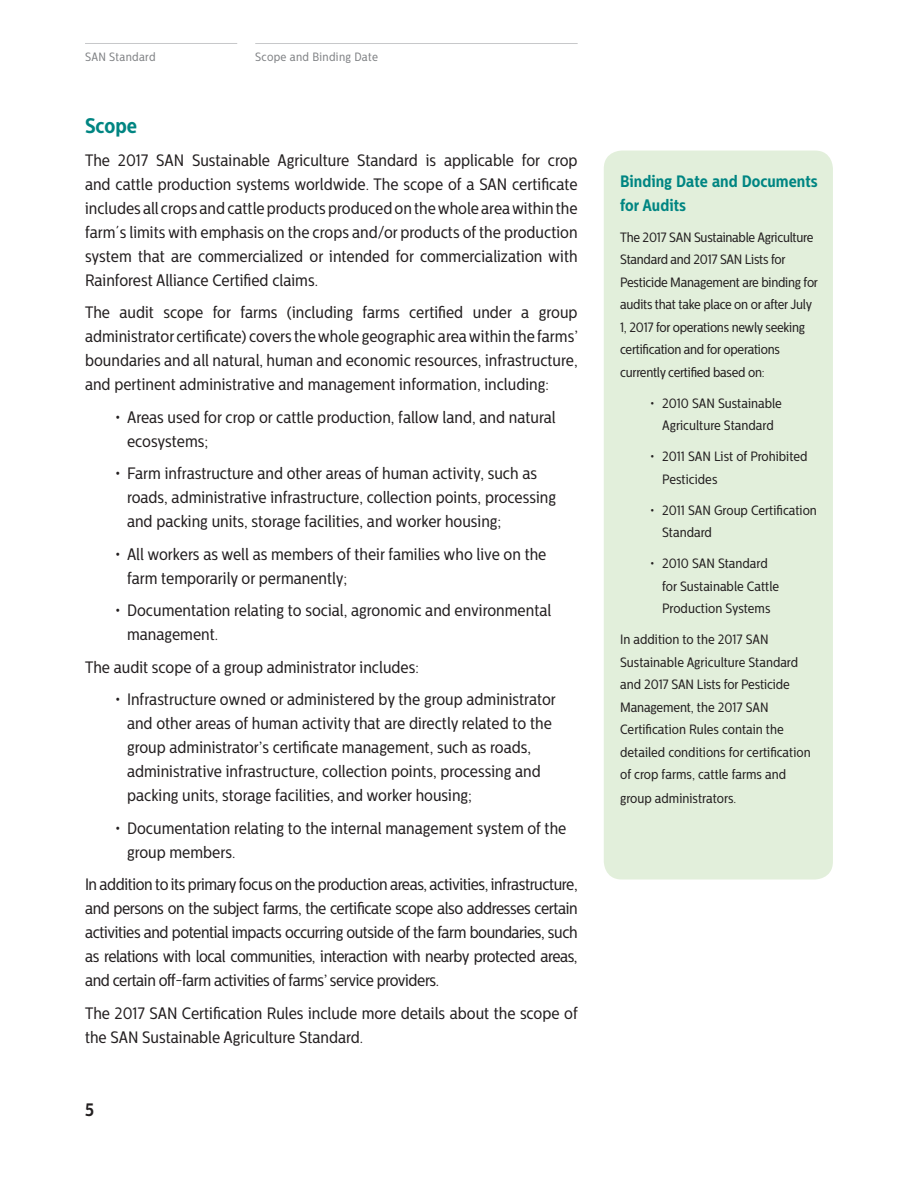
<style>
.page{position:relative;width:918px;height:1188px;background:#fff}
.page>*{position:absolute;margin:0;border:0;box-sizing:border-box;transform-origin:0 0}
.H1-mancha{font:700 21px "Centrale Sans Cnd";color:#008582}
.t1{font:700 18px "Centrale Sans Cnd";color:#231f20}
.Mancha{font:16.5px/24px "Centrale Sans Cnd";color:#231f20}
.H2-mancha{font:700 16.5px/24px "Centrale Sans Cnd";color:#008582}
.H1-mancha-2{font:13.5px/22.5px "Centrale Sans Cnd";letter-spacing:-.02em;color:#231f20}
.Mancha-2{font:13.5px/22.5px "Centrale Sans Cnd";color:#231f20}
.H1-mancha-3{font:13.5px/22.5px "Centrale Sans Cnd";color:#231f20}
.t2{font:12px "Centrale Sans Cnd";letter-spacing:.025em;color:#808285}
</style>
<div class="page">
<hr style="left:85px;top:43px;width:152px;height:1px;background:#c7c8ca">
<hr style="left:255px;top:43px;width:323px;height:1px;background:#c7c8ca">
<div style="left:604px;top:151px;width:229px;height:729px;background:#e2efdb;border-radius:18px"></div>
<p class="t2" style="left:85px;top:49px;width:72px">SAN Standard</p>
<p class="t2" style="left:255px;top:49px;width:124px">Scope and Binding Date</p>
<p class="H1-mancha" style="left:85px;top:113px;width:54px">Scope</p>
<p class="Mancha" style="left:85px;top:148px;width:494px;text-align:justify">The 2017 SAN Sustainable Agriculture Standard is applicable for crop and cattle production systems worldwide. The scope of a SAN certificate includes all crops and cattle products produced on the whole area within the farm´s limits with emphasis on the crops and/or products of the production system that are commercialized or intended for commercialization with Rainforest Alliance Certified claims.</p>
<p class="Mancha" style="left:85px;top:301px;width:494px;text-align:justify">The audit scope for farms (including farms certified under a group administrator certificate) covers the whole geographic area within the farms’ boundaries and all natural, human and economic resources, infrastructure, and pertinent administrative and management information, including:</p>
<p class="Mancha" style="left:127px;top:405px;width:430px;text-indent:-12px">• Areas used for crop or cattle production, fallow land, and natural ecosystems;</p>
<p class="Mancha" style="left:127px;top:462px;width:431px;text-indent:-12px">• Farm infrastructure and other areas of human activity, such as roads, administrative infrastructure, collection points, processing and packing units, storage facilities, and worker housing;</p>
<p class="Mancha" style="left:127px;top:542px;width:421px;text-indent:-12px">• All workers as well as members of their families who live on the farm temporarily or permanently;</p>
<p class="Mancha" style="left:127px;top:599px;width:426px;text-indent:-12px">• Documentation relating to social, agronomic and environmental management.</p>
<p class="Mancha" style="left:85px;top:655px;width:335px">The audit scope of a group administrator includes:</p>
<p class="Mancha" style="left:127px;top:688px;width:430px;text-indent:-12px">• Infrastructure owned or administered by the group administrator and other areas of human activity that are directly related to the group administrator’s certificate management, such as roads, administrative infrastructure, collection points, processing and packing units, storage facilities, and worker housing;</p>
<p class="Mancha" style="left:127px;top:816px;width:441px;text-indent:-12px">• Documentation relating to the internal management system of the group members.</p>
<p class="Mancha" style="left:85px;top:873px;width:494px;text-align:justify">In addition to its primary focus on the production areas, activities, infrastructure, and persons on the subject farms, the certificate scope also addresses certain activities and potential impacts occurring outside of the farm boundaries, such as relations with local communities, interaction with nearby protected areas, and certain off-farm activities of farms’ service providers.</p>
<p class="Mancha" style="left:85px;top:1001px;width:494px">The 2017 SAN Certification Rules include more details about the scope of the SAN Sustainable Agriculture Standard.</p>
<p class="t1" style="left:85px;top:1099px;width:10px">5</p>
<p class="H2-mancha" style="left:620px;top:169px;width:199px">Binding Date and Documents for Audits</p>
<p class="H1-mancha-2" style="left:620px;top:226px;width:199px">The 2017 SAN Sustainable Agriculture Standard and 2017 SAN Lists for Pesticide Management are binding for audits that take place on or after July 1, 2017 for operations newly seeking certification and for operations currently certified based on:</p>
<p class="H1-mancha-3" style="left:650px;top:392px;width:133px;text-align:center">• 2010 SAN Sustainable<br>Agriculture Standard</p>
<p class="H1-mancha-3" style="left:662px;top:446px;width:147px;text-indent:-12px">• 2011 SAN List of Prohibited<br>Pesticides</p>
<p class="H1-mancha-3" style="left:662px;top:499px;width:156px;text-indent:-12px">• 2011 SAN Group Certification<br>Standard</p>
<p class="H1-mancha-3" style="left:662px;top:553px;width:119px;text-indent:-12px">• 2010 SAN Standard for Sustainable Cattle<br>Production Systems</p>
<p class="Mancha-2" style="left:620px;top:629px;width:192px">In addition to the 2017 SAN<br>Sustainable Agriculture Standard and 2017 SAN Lists for Pesticide<br>Management, the 2017 SAN<br>Certification Rules contain the detailed conditions for certification of crop farms, cattle farms and</p>
<p class="Mancha-2" style="left:620px;top:788px;width:118px">group administrators.</p>
</div>
